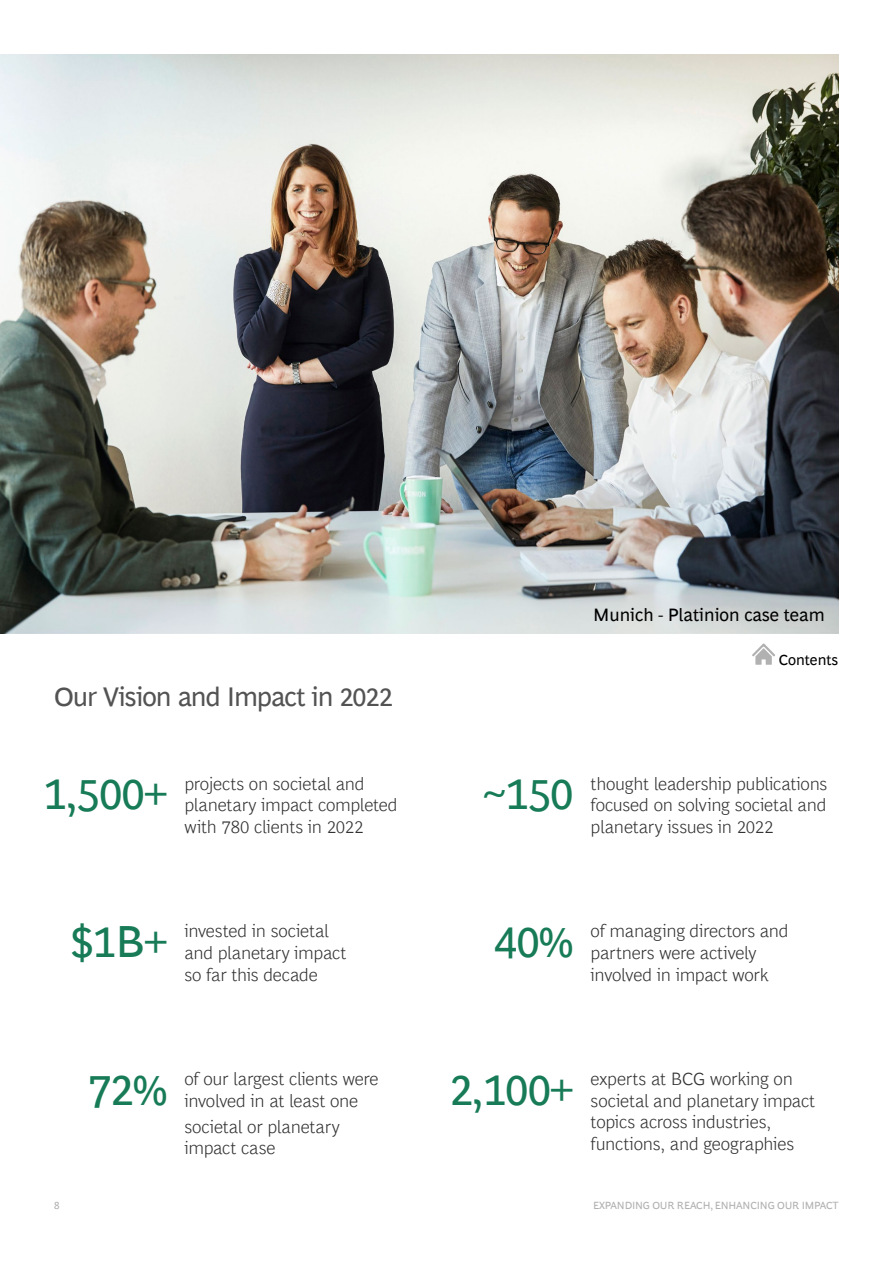
<style>
.page{position:relative;width:893px;height:1263px;background:#fff}
.page>*{position:absolute;margin:0;border:0;box-sizing:border-box;transform-origin:0 0}
.t1{font:45px "Henderson BCG Sans";letter-spacing:-.02em;color:#177b57}
.t2{font:27px "Henderson BCG Sans";letter-spacing:-.035em;color:#535353}
.t3{font:300 18px/21.6px "Henderson BCG Sans";letter-spacing:-.015em;color:#323232}
.t4{font:18px "Henderson BCG Sans";color:#000}
.t5{font:15px "Henderson BCG Sans";color:#000}
.t6{font:10.5px "Henderson BCG Sans";letter-spacing:-.02em;color:#b1b1b1}
</style>
<div class="page">
<hr style="left:892px;top:0;width:1px;height:1263px;background:#000">
<img style="left:0;top:54px;width:838px;height:579px">
<svg style="left:752px;top:643px;width:23px;height:22px"></svg>
<h2 class="t2" style="left:54px;top:677px;width:340px">Our Vision and Impact in 2022</h2>
<p class="t4" style="left:593px;top:602px;width:233px">Munich - Platinion case team</p>
<p class="t5" style="left:779px;top:649px;width:61px">Contents</p>
<h1 class="t1" style="left:43px;top:761px;width:126px">1,500+</h1>
<p class="t3" style="left:184px;top:771px;width:215px">projects on societal and planetary impact completed with 780 clients in 2022</p>
<h1 class="t1" style="left:483px;top:761px;width:92px">~150</h1>
<p class="t3" style="left:591px;top:771px;width:238px;text-align:justify">thought leadership publications focused on solving societal and planetary issues in 2022</p>
<h1 class="t1" style="left:70px;top:909px;width:99px">$1B+</h1>
<p class="t3" style="left:184px;top:919px;width:163px">invested in societal and planetary impact so far this decade</p>
<h1 class="t1" style="left:494px;top:909px;width:81px">40%</h1>
<p class="t3" style="left:591px;top:919px;width:200px">of managing directors and partners were actively involved in impact work</p>
<h1 class="t1" style="left:88px;top:1057px;width:81px">72%</h1>
<p class="t3" style="left:184px;top:1067px;width:196px">of our largest clients were involved in at least one</p>
<p class="t3" style="left:184px;top:1114px;width:157px">societal or planetary impact case</p>
<h1 class="t1" style="left:449px;top:1057px;width:126px">2,100+</h1>
<p class="t3" style="left:591px;top:1067px;width:226px">experts at BCG working on societal and planetary impact topics across industries, functions, and geographies</p>
<p class="t6" style="left:54px;top:1198px;width:7px">8</p>
<p class="t6" style="left:593px;top:1198px;width:247px">EXPANDING OUR REACH, ENHANCING OUR IMPACT</p>
</div>
